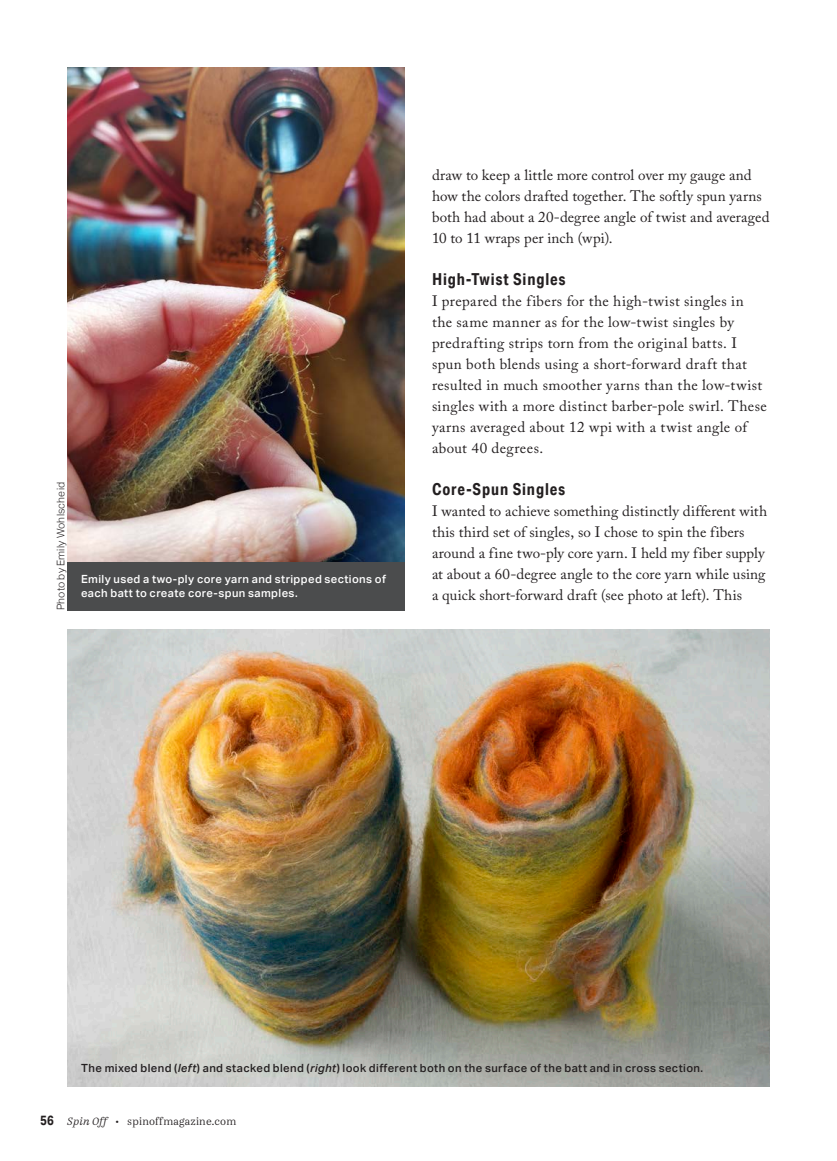
<style>
.page{position:relative;width:837px;height:1161px;background:#fff}
.page>*{position:absolute;margin:0;border:0;box-sizing:border-box;transform-origin:0 0}
.Global_-_Head_B{font:700 16.5px "Aktiv Grotesk Cd";letter-spacing:.055em;color:#231f20}
.Global_-_Body_-_No_I{font:15px/21px "Adobe Caslon Pro";letter-spacing:.02em;color:#231f20}
.Global_-_Captions{font:500 11.25px "Aktiv Grotesk";letter-spacing:.035em;color:#231f20}
.Global_-_Captions_Wh{font:500 11.25px/13.5px "Aktiv Grotesk";letter-spacing:.035em;color:#fff}
.t1{font:300 10.5px "Casus Pro";letter-spacing:.02em;color:#231f20}
.Global_-_Photo_credi{font:300 10.5px "Aktiv Grotesk";letter-spacing:.015em;color:#231f20}
.s1{font-style:italic}
.s2{font-family:"Aktiv Grotesk Cd";font-weight:700;font-size:13.5px}
</style>
<div class="page">
<img style="left:68px;top:629px;width:702px;height:457px">
<img style="left:67px;top:68px;width:338px;height:497px">
<div style="left:68px;top:562px;width:337px;height:48px;background:#4b4c4d"></div>
<p class="Global_-_Photo_credi" style="left:55px;top:610px;width:130px;rotate:-90deg">Photo by Emily Wohlscheid</p>
<p class="Global_-_Captions_Wh" style="left:81px;top:573px;width:306px">Emily used a two-ply core yarn and stripped sections of each batt to create core-spun samples.</p>
<p class="Global_-_Body_-_No_I" style="left:432px;top:164px;width:339px">draw to keep a little more control over my gauge and how the colors drafted together. The softly spun yarns both had about a 20-degree angle of twist and averaged 10 to 11 wraps per inch (wpi).</p>
<p class="Global_-_Head_B" style="left:432px;top:269px;width:135px">High-Twist Singles</p>
<p class="Global_-_Body_-_No_I" style="left:432px;top:290px;width:336px">I prepared the fibers for the high-twist singles in the same manner as for the low-twist singles by predrafting strips torn from the original batts. I spun both blends using a short-forward draft that resulted in much smoother yarns than the low-twist singles with a more distinct barber-pole swirl. These yarns averaged about 12 wpi with a twist angle of about 40 degrees.</p>
<p class="Global_-_Head_B" style="left:432px;top:479px;width:135px">Core-Spun Singles</p>
<p class="Global_-_Body_-_No_I" style="left:432px;top:500px;width:337px">I wanted to achieve something distinctly different with this third set of singles, so I chose to spin the fibers around a fine two-ply core yarn. I held my fiber supply at about a 60-degree angle to the core yarn while using a quick short-forward draft (see photo at left). This</p>
<p class="Global_-_Captions" style="left:81px;top:1062px;width:623px">The mixed blend (<span class="s1">left</span>) and stacked blend (<span class="s1">right</span>) look different both on the surface of the batt and in cross section.</p>
<p class="t1" style="left:40px;top:1115px;width:198px"><span class="s2">56</span> <span class="s1">Spin Off</span> • spinoffmagazine.com</p>
</div>
